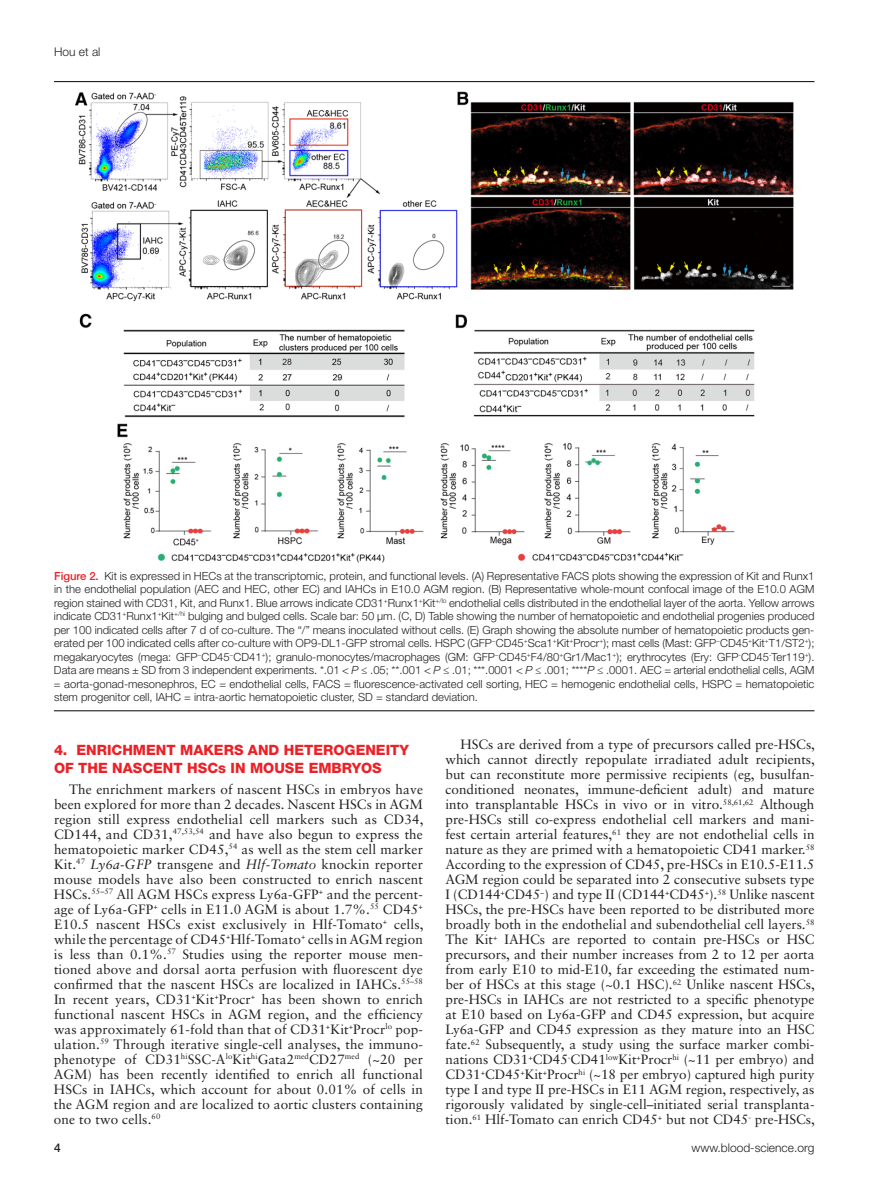
<style>
.page{position:relative;width:891px;height:1188px;background:#fff}
.page>*{position:absolute;margin:0;border:0;box-sizing:border-box;transform-origin:0 0}
.t1{font:800 14.25px/18px "Helvetica Neue LT Std";color:#ec2127}
.t2{font:13.5px/15px "Sabon LT Std";letter-spacing:.005em;color:#231f20;text-align:justify}
.t3{font:300 12px "Helvetica Neue LT Std";color:#231f20}
.t4{font:500 12px "Helvetica Neue LT Std";color:#231f20}
.t5{font:300 11.25px/13.5px "Helvetica Neue LT Std";color:#231f20;text-align:justify}
.s1{font-weight:500;color:#ec2127}
.s2{font-style:italic}
</style>
<div class="page">
<img style="left:75px;top:91px;width:719px;height:472px">
<hr style="left:54px;top:81px;width:760px;height:1px;background:#231f20">
<hr style="left:54px;top:710px;width:760px;height:1px;background:#231f20">
<p class="t3" style="left:54px;top:44px;width:48px">Hou et al</p>
<p class="t5" style="left:54px;top:569px;width:762px"><span class="s1">Figure 2.</span> Kit is expressed in HECs at the transcriptomic, protein, and functional levels. (A) Representative FACS plots showing the expression of Kit and Runx1 in the endothelial population (AEC and HEC, other EC) and IAHCs in E10.0 AGM region. (B) Representative whole-mount confocal image of the E10.0 AGM region stained with CD31, Kit, and Runx1. Blue arrows indicate CD31<sup>+</sup>Runx1<sup>+</sup>Kit<sup>+/lo</sup> endothelial cells distributed in the endothelial layer of the aorta. Yellow arrows indicate CD31<sup>+</sup>Runx1<sup>+</sup>Kit<sup>+/hi</sup> bulging and bulged cells. Scale bar: 50 μm. (C, D) Table showing the number of hematopoietic and endothelial progenies produced per 100 indicated cells after 7 d of co-culture. The “/” means inoculated without cells. (E) Graph showing the absolute number of hematopoietic products gen&shy;erated per 100 indicated cells after co-culture with OP9-DL1-GFP stromal cells. HSPC (GFP<sup>−</sup>CD45<sup>+</sup>Sca1<sup>+</sup>Kit<sup>+</sup>Procr<sup>+</sup>); mast cells (Mast: GFP<sup>−</sup>CD45<sup>+</sup>Kit<sup>+</sup>T1/ST2<sup>+</sup>); megakaryocytes (mega: GFP<sup>−</sup>CD45<sup>−</sup>CD41<sup>+</sup>); granulo-monocytes/macrophages (GM: GFP<sup>−</sup>CD45<sup>+</sup>F4/80<sup>+</sup>Gr1/Mac1<sup>+</sup>); erythrocytes (Ery: GFP<sup>-</sup>CD45<sup>-</sup>Ter119<sup>+</sup>).<br>Data are means ± SD from 3 independent experiments. *.01 &lt; <span class="s2">P</span> ≤ .05; **.001 &lt; <span class="s2">P</span> ≤ .01; ***.0001 &lt; <span class="s2">P</span> ≤ .001; ****<span class="s2">P</span> ≤ .0001. AEC = arterial endothelial cells, AGM = aorta-gonad-mesonephros, EC = endothelial cells, FACS = fluorescence-activated cell sorting, HEC = hemogenic endothelial cells, HSPC = hematopoietic stem progenitor cell, IAHC = intra-aortic hematopoietic cluster, SD = standard deviation.</p>
<p class="t1" style="left:54px;top:740px;width:356px">4. ENRICHMENT MAKERS AND HETEROGENEITY<br>OF THE NASCENT HSCs IN MOUSE EMBRYOS</p>
<p class="t2" style="left:54px;top:781px;width:371px;text-indent:15px">The enrichment markers of nascent HSCs in embryos have been explored for more than 2 decades. Nascent HSCs in AGM region still express endothelial cell markers such as CD34, CD144, and CD31,<sup>47,53,54</sup> and have also begun to express the hematopoietic marker CD45,<sup>54</sup> as well as the stem cell marker Kit.<sup>47</sup> <span class="s2">Ly6a-GFP</span> transgene and <span class="s2">Hlf-Tomato</span> knockin reporter mouse models have also been constructed to enrich nascent HSCs.<sup>55–57</sup> All AGM HSCs express Ly6a-GFP<sup>+</sup> and the percent&shy;age of Ly6a-GFP<sup>+</sup> cells in E11.0 AGM is about 1.7%.<sup>55</sup> CD45<sup>+ </sup>E10.5 nascent HSCs exist exclusively in Hlf-Tomato<sup>+</sup> cells, while the percentage of CD45<sup>+</sup>Hlf-Tomato<sup>+</sup> cells in AGM region is less than 0.1%.<sup>57</sup> Studies using the reporter mouse men&shy;tioned above and dorsal aorta perfusion with fluorescent dye confirmed that the nascent HSCs are localized in IAHCs.<sup>55–58<br></sup>In recent years, CD31<sup>+</sup>Kit<sup>+</sup>Procr<sup>+</sup> has been shown to enrich functional nascent HSCs in AGM region, and the efficiency was approximately 61-fold than that of CD31<sup>+</sup>Kit<sup>+</sup>Procr<sup>lo</sup> pop&shy;ulation.<sup>59</sup> Through iterative single-cell analyses, the immuno&shy;phenotype of CD31<sup>hi</sup>SSC-A<sup>lo</sup>Kit<sup>hi</sup>Gata2<sup>med</sup>CD27<sup>med</sup> (~20 per AGM) has been recently identified to enrich all functional HSCs in IAHCs, which account for about 0.01% of cells in the AGM region and are localized to aortic clusters containing one to two cells.<sup>60</sup></p>
<p class="t2" style="left:445px;top:737px;width:371px;text-indent:15px">HSCs are derived from a type of precursors called pre-HSCs, which cannot directly repopulate irradiated adult recipients, but can reconstitute more permissive recipients (eg, busulfan&shy;conditioned neonates, immune-deficient adult) and mature into transplantable HSCs in vivo or in vitro.<sup>58,61,62</sup> Although pre-HSCs still co-express endothelial cell markers and mani&shy;fest certain arterial features,<sup>61</sup> they are not endothelial cells in nature as they are primed with a hematopoietic CD41 marker.<sup>58<br></sup>According to the expression of CD45, pre-HSCs in E10.5-E11.5<br>AGM region could be separated into 2 consecutive subsets type I (CD144<sup>+</sup>CD45<sup>−</sup>) and type II (CD144<sup>+</sup>CD45<sup>+</sup>).<sup>58</sup> Unlike nascent HSCs, the pre-HSCs have been reported to be distributed more broadly both in the endothelial and subendothelial cell layers.<sup>58<br></sup>The Kit<sup>+</sup> IAHCs are reported to contain pre-HSCs or HSC precursors, and their number increases from 2 to 12 per aorta from early E10 to mid-E10, far exceeding the estimated num&shy;ber of HSCs at this stage (~0.1 HSC).<sup>62</sup> Unlike nascent HSCs, pre-HSCs in IAHCs are not restricted to a specific phenotype at E10 based on Ly6a-GFP and CD45 expression, but acquire Ly6a-GFP and CD45 expression as they mature into an HSC fate.<sup>62</sup> Subsequently, a study using the surface marker combi&shy;nations CD31<sup>+</sup>CD45<sup>-</sup>CD41<sup>low</sup>Kit<sup>+</sup>Procr<sup>hi</sup> (~11 per embryo) and CD31<sup>+</sup>CD45<sup>+</sup>Kit<sup>+</sup>Procr<sup>hi</sup> (~18 per embryo) captured high purity type I and type II pre-HSCs in E11 AGM region, respectively, as rigorously validated by single-cell–initiated serial transplanta&shy;tion.<sup>61</sup> Hlf-Tomato can enrich CD45<sup>+</sup> but not CD45<sup>-</sup> pre-HSCs,</p>
<p class="t4" style="left:54px;top:1140px;width:8px">4</p>
<p class="t3" style="left:692px;top:1140px;width:124px">www.blood-science.org</p>
</div>
